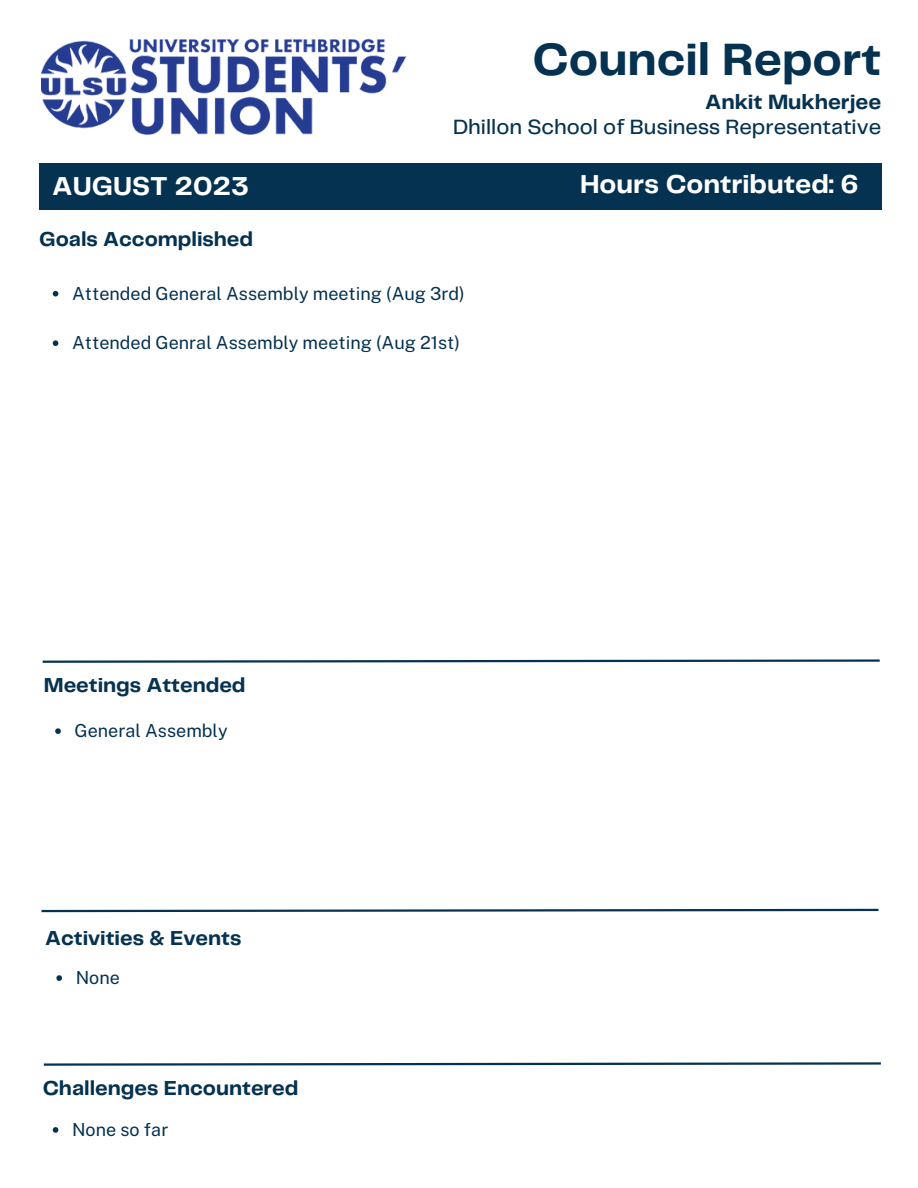
<style>
.page{position:relative;width:918px;height:1188px;background:#fff}
.page>*{position:absolute;margin:0;border:0;box-sizing:border-box;transform-origin:0 0}
.t1{font:700 46.95px "Telegraf";color:#053250}
.t2{font:700 27px "Telegraf";color:#fff}
.t3{font:500 21.45px "Telegraf";color:#053250}
.t4{font:700 21.45px "Telegraf";color:#053250}
.t5{font:700 21px "Telegraf";color:#053250}
.t6{font:18px "Public Sans";color:#053250}
</style>
<div class="page">
<img style="left:42px;top:38px;width:365px;height:97px">
<svg style="left:43px;top:1062px;width:838px;height:4px"></svg>
<svg style="left:42px;top:659px;width:838px;height:4px"></svg>
<svg style="left:53px;top:291px;width:5px;height:6px"></svg>
<svg style="left:53px;top:340px;width:5px;height:6px"></svg>
<div style="left:39px;top:163px;width:842px;height:46px;background:#053250"></div>
<svg style="left:55px;top:728px;width:6px;height:6px"></svg>
<svg style="left:56px;top:975px;width:6px;height:6px"></svg>
<svg style="left:53px;top:1127px;width:5px;height:6px"></svg>
<svg style="left:41px;top:908px;width:838px;height:5px"></svg>
<p class="t2" style="left:52px;top:174px;width:198px">AUGUST 2023</p>
<p class="t5" style="left:39px;top:230px;width:216px">Goals Accomplished</p>
<p class="t1" style="left:532px;top:40px;width:350px">Council Report</p>
<p class="t3" style="left:453px;top:118px;width:430px">Dhillon School of Business Representative</p>
<p class="t4" style="left:705px;top:93px;width:178px">Ankit Mukherjee</p>
<p class="t2" style="left:580px;top:173px;width:280px">Hours Contributed: 6</p>
<p class="t6" style="left:72px;top:283px;width:394px">Attended General Assembly meeting (Aug 3rd)</p>
<p class="t6" style="left:72px;top:332px;width:390px">Attended Genral Assembly meeting (Aug 21st)</p>
<p class="t5" style="left:44px;top:676px;width:203px">Meetings Attended</p>
<p class="t6" style="left:75px;top:720px;width:155px">General Assembly</p>
<p class="t5" style="left:45px;top:930px;width:198px">Activities &amp; Events</p>
<p class="t6" style="left:76px;top:967px;width:46px">None</p>
<p class="t5" style="left:43px;top:1079px;width:257px">Challenges Encountered</p>
<p class="t6" style="left:72px;top:1119px;width:98px">None so far</p>
</div>
